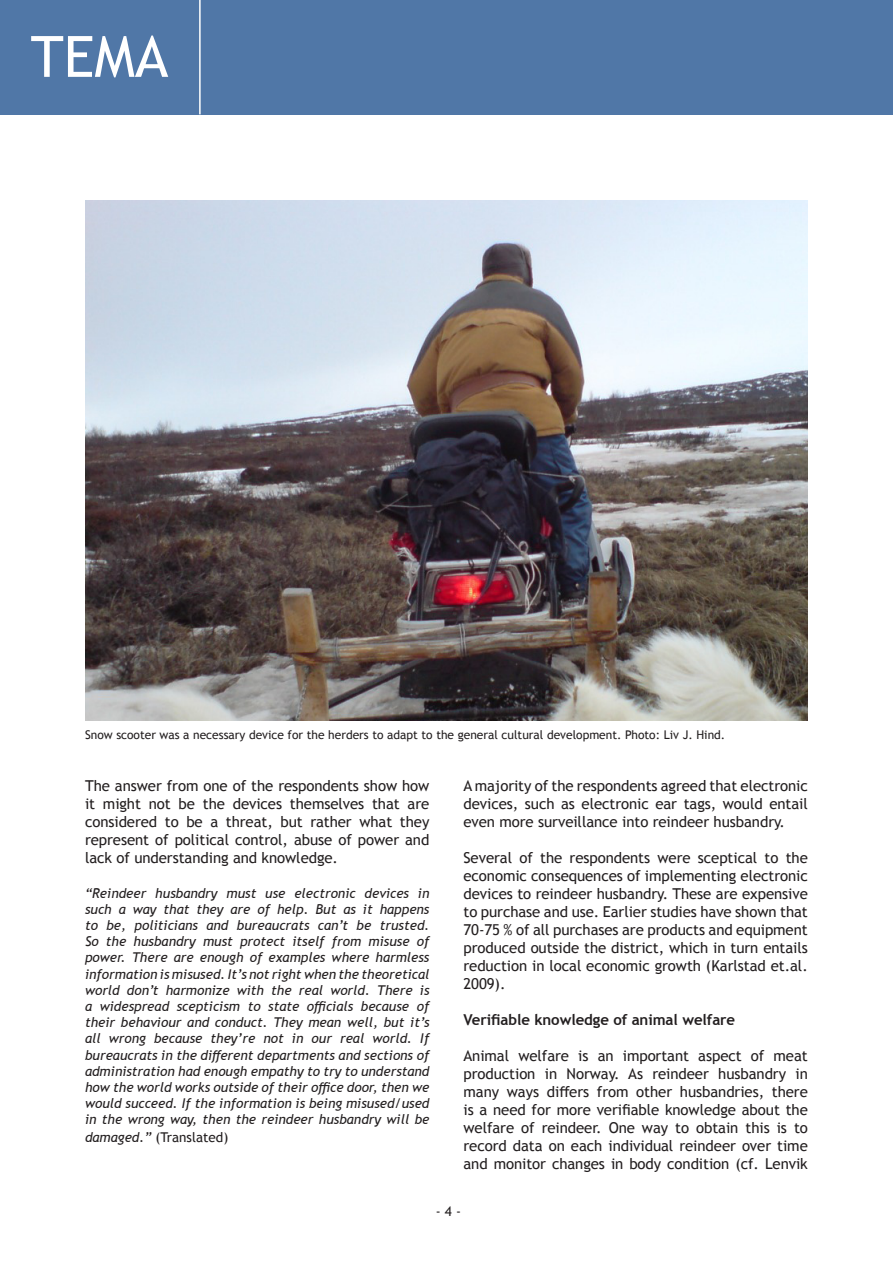
<style>
.page{position:relative;width:893px;height:1263px;background:#fff}
.page>*{position:absolute;margin:0;border:0;box-sizing:border-box;transform-origin:0 0}
.t1{font:57px "Trebuchet MS";color:#fff}
.Tekst{font:15px/18px "Trebuchet MS";letter-spacing:-.005em;color:#231f20;text-align:justify}
.Tekst-2{font:700 15px "Trebuchet MS";letter-spacing:-.005em;color:#231f20}
.Tekst-3{font:italic 13.5px/16.2px "Trebuchet MS";color:#231f20;text-align:justify}
.Tekst-4{font:13.5px "Trebuchet MS";color:#231f20}
.t2{font:12px "Trebuchet MS";color:#231f20}
.s1{font-style:italic}
</style>
<div class="page">
<div style="left:0;top:0;width:893px;height:114px;background:#5077a7"></div>
<hr style="left:199px;top:0;width:2px;height:114px;background:#fff">
<img style="left:85px;top:200px;width:723px;height:520px">
<h1 class="t1" style="left:31px;top:21px;width:139px">TEMA</h1>
<p class="t2" style="left:85px;top:727px;width:642px">Snow scooter was a necessary device for the herders to adapt to the general cultural development. Photo: Liv J. Hind.</p>
<p class="Tekst" style="left:85px;top:777px;width:346px">The answer from one of the respondents show how it might not be the devices themselves that are considered to be a threat, but rather what they represent of political control, abuse of power and lack of understanding and knowledge.</p>
<p class="Tekst-3" style="left:85px;top:885px;width:346px">“Reindeer husbandry must use electronic devices in such a way that they are of help. But as it happens to be, politicians and bureaucrats can’t be trusted.<br>So the husbandry must protect itself from misuse of power. There are enough of examples where harmless information is misused. It’s not right when the theoretical world don’t harmonize with the real world. There is a widespread scepticism to state officials because of their behaviour and conduct. They mean well, but it’s all wrong because they’re not in our real world. If bureaucrats in the different departments and sections of administration had enough empathy to try to understand how the world works outside of their office door, then we would succeed. If the information is being misused/used in the wrong way, then the reindeer husbandry will be</p>
<p class="Tekst-4" style="left:85px;top:1129px;width:145px"><span class="s1">damaged.”</span> (Translated)</p>
<p class="Tekst" style="left:463px;top:777px;width:346px">A majority of the respondents agreed that electronic devices, such as electronic ear tags, would entail even more surveillance into reindeer husbandry.</p>
<p class="Tekst" style="left:463px;top:849px;width:346px">Several of the respondents were sceptical to the economic consequences of implementing electronic devices to reindeer husbandry. These are expensive to purchase and use. Earlier studies have shown that 70-75 % of all purchases are products and equipment produced outside the district, which in turn entails reduction in local economic growth (Karlstad et.al.<br>2009).</p>
<p class="Tekst-2" style="left:463px;top:1011px;width:273px">Verifiable knowledge of animal welfare</p>
<p class="Tekst" style="left:463px;top:1047px;width:346px">Animal welfare is an important aspect of meat production in Norway. As reindeer husbandry in many ways differs from other husbandries, there is a need for more verifiable knowledge about the welfare of reindeer. One way to obtain this is to record data on each individual reindeer over time and monitor changes in body condition (cf. Lenvik</p>
<p class="Tekst-4" style="left:436px;top:1202px;width:27px">- 4 -</p>
</div>
